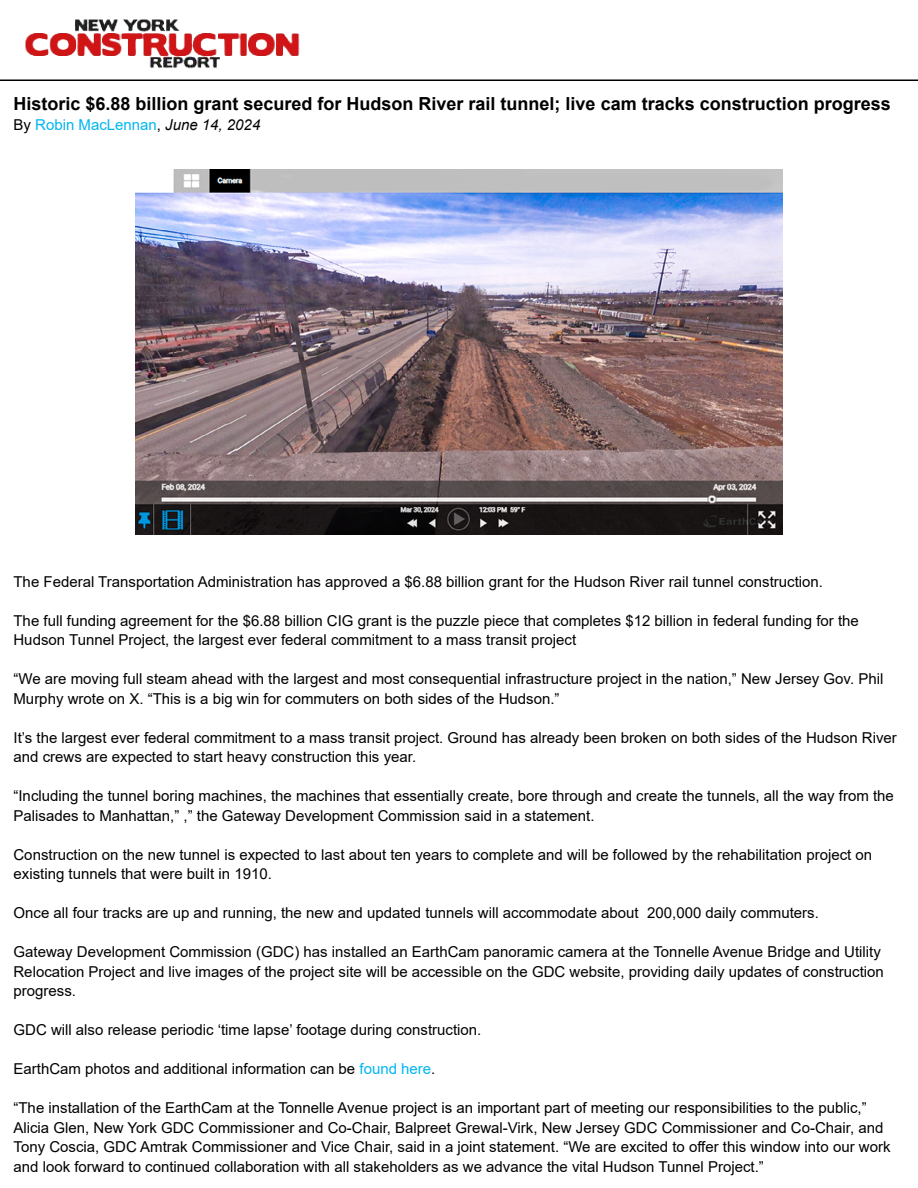
<style>
.page{position:relative;width:918px;height:1188px;background:#fff}
.page>*{position:absolute;margin:0;border:0;box-sizing:border-box;transform-origin:0 0}
.t1{font:700 18px "Arial";color:#000}
.t2{font:15px/19.5px "Arial";color:#000}
.t3{font:15px "Arial";color:#00b6f1}
.s1{color:#000}
.s2{font-style:italic;color:#000}
.s3{color:#00b6f1}
</style>
<div class="page">
<img style="left:135px;top:169px;width:648px;height:365px">
<svg style="left:0;top:19px;width:918px;height:62px"></svg>
<p class="t1" style="left:14px;top:91px;width:879px">Historic $6.88 billion grant secured for Hudson River rail tunnel; live cam tracks construction progress</p>
<p class="t3" style="left:14px;top:114px;width:248px"><span class="s1">By</span> Robin MacLennan<span class="s1">,</span> <span class="s2">June 14, 2024</span></p>
<p class="t2" style="left:14px;top:572px;width:811px">The Federal Transportation Administration has approved a $6.88 billion grant for the Hudson River rail tunnel construction.</p>
<p class="t2" style="left:14px;top:611px;width:847px">The full funding agreement for the $6.88 billion CIG grant is the puzzle piece that completes $12 billion in federal funding for the<br>Hudson Tunnel Project, the largest ever federal commitment to a mass transit project</p>
<p class="t2" style="left:14px;top:669px;width:871px">“We are moving full steam ahead with the largest and most consequential infrastructure project in the nation,” New Jersey Gov. Phil<br>Murphy wrote on X. “This is a big win for commuters on both sides of the Hudson.”</p>
<p class="t2" style="left:14px;top:728px;width:885px">It’s the largest ever federal commitment to a mass transit project. Ground has already been broken on both sides of the Hudson River and crews are expected to start heavy construction this year.</p>
<p class="t2" style="left:14px;top:786px;width:882px">“Including the tunnel boring machines, the machines that essentially create, bore through and create the tunnels, all the way from the<br>Palisades to Manhattan,” ,” the Gateway Development Commission said in a statement.</p>
<p class="t2" style="left:14px;top:845px;width:860px">Construction on the new tunnel is expected to last about ten years to complete and will be followed by the rehabilitation project on existing tunnels that were built in 1910.</p>
<p class="t2" style="left:14px;top:903px;width:807px">Once all four tracks are up and running, the new and updated tunnels will accommodate about 200,000 daily commuters.</p>
<p class="t2" style="left:14px;top:942px;width:872px">Gateway Development Commission (GDC) has installed an EarthCam panoramic camera at the Tonnelle Avenue Bridge and Utility<br>Relocation Project and live images of the project site will be accessible on the GDC website, providing daily updates of construction progress.</p>
<p class="t2" style="left:14px;top:1020px;width:469px">GDC will also release periodic ‘time lapse’ footage during construction.</p>
<p class="t2" style="left:14px;top:1059px;width:423px">EarthCam photos and additional information can be <span class="s3">found here</span>.</p>
<p class="t2" style="left:14px;top:1098px;width:879px">“The installation of the EarthCam at the Tonnelle Avenue project is an important part of meeting our responsibilities to the public,” Alicia Glen, New York GDC Commissioner and Co-Chair, Balpreet Grewal-Virk, New Jersey GDC Commissioner and Co-Chair, and Tony Coscia, GDC Amtrak Commissioner and Vice Chair, said in a joint statement. “We are excited to offer this window into our work and look forward to continued collaboration with all stakeholders as we advance the vital Hudson Tunnel Project.”</p>
</div>
